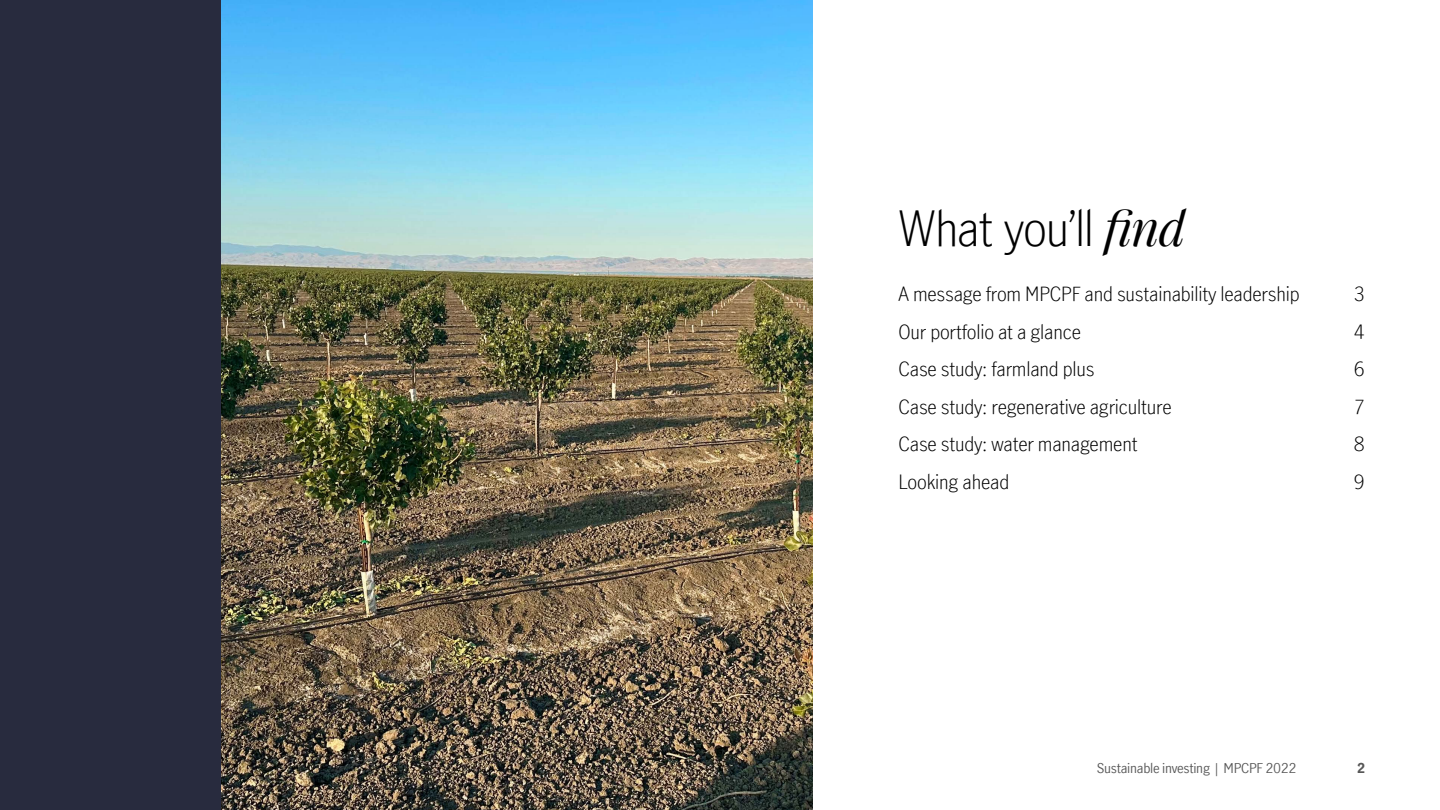
<style>
.page{position:relative;width:1440px;height:810px;background:#fff}
.page>*{position:absolute;margin:0;border:0;box-sizing:border-box;transform-origin:0 0}
.ToC_1_-_title_-_64_74{font:300 48px "Manulife JH Sans Optimized";letter-spacing:-.025em;color:#000}
.t1{font:300 19.5px "Manulife JH Sans Optimized";letter-spacing:-.01em;color:#000}
.t2{font:13.5px "Manulife JH Sans Optimized";letter-spacing:-.02em;color:#575757}
.t3{font:700 13.5px "Manulife JH Sans Optimized";color:#575757}
.s1{font-family:"Manulife JH Serif Optimized";font-weight:400;font-style:italic}
</style>
<div class="page">
<img style="left:221px;top:0;width:591px;height:810px">
<div style="left:0;top:0;width:221px;height:810px;background:#282b3e"></div>
<p class="ToC_1_-_title_-_64_74" style="left:899px;top:195px;width:288px">What you’ll <span class="s1">find</span></p>
<p class="t1" style="left:899px;top:281px;width:403px">A message from MPCPF and sustainability leadership</p>
<p class="t1" style="left:1353px;top:281px;width:13px">3</p>
<p class="t1" style="left:899px;top:318px;width:184px">Our portfolio at a glance</p>
<p class="t1" style="left:1353px;top:318px;width:13px">4</p>
<p class="t1" style="left:899px;top:356px;width:198px">Case study: farmland plus</p>
<p class="t1" style="left:1353px;top:356px;width:13px">6</p>
<p class="t1" style="left:899px;top:393px;width:275px">Case study: regenerative agriculture</p>
<p class="t1" style="left:1353px;top:393px;width:13px">7</p>
<p class="t1" style="left:899px;top:431px;width:241px">Case study: water management</p>
<p class="t1" style="left:1353px;top:431px;width:13px">8</p>
<p class="t1" style="left:899px;top:468px;width:112px">Looking ahead</p>
<p class="t1" style="left:1353px;top:468px;width:13px">9</p>
<p class="t2" style="left:1097px;top:758px;width:201px">Sustainable investing | MPCPF 2022</p>
<p class="t3" style="left:1357px;top:758px;width:9px">2</p>
</div>
